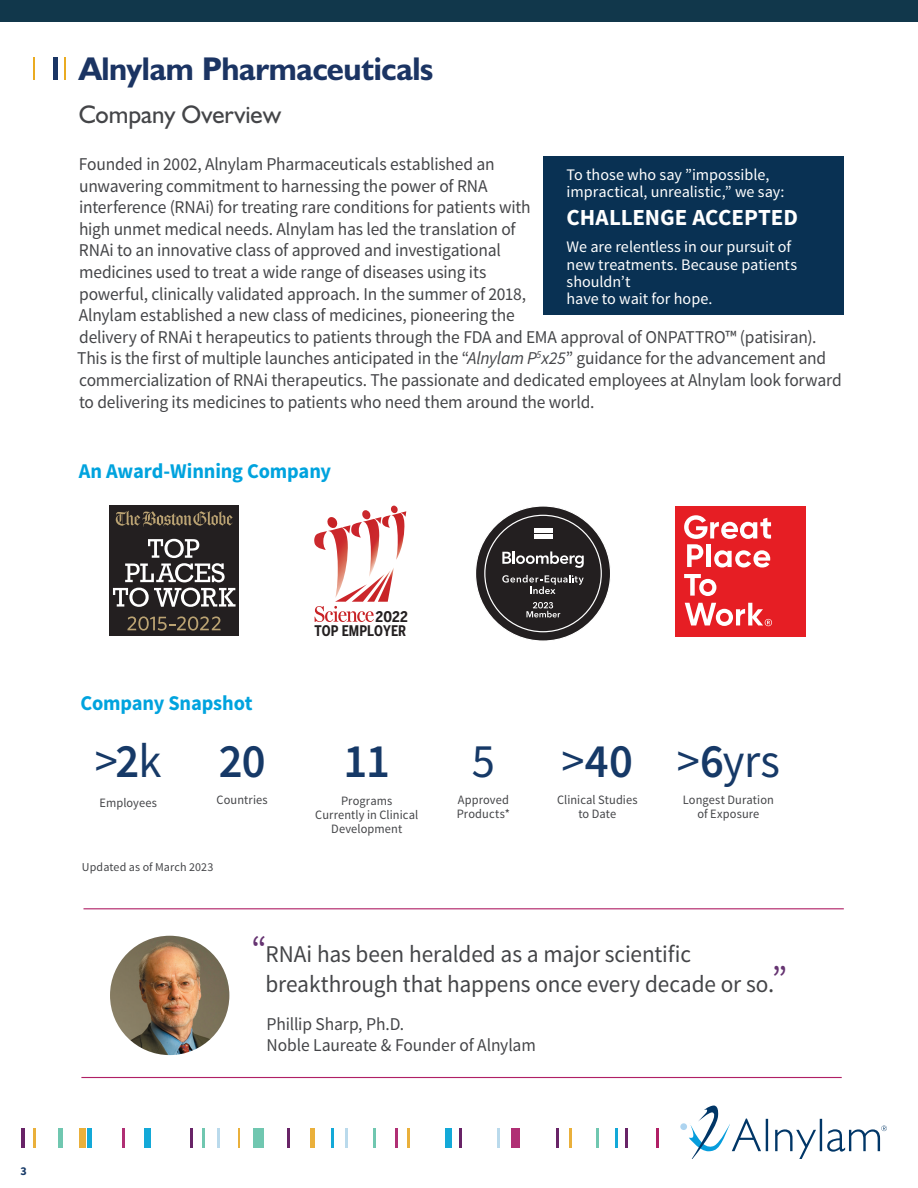
<style>
.page{position:relative;width:918px;height:1188px;background:#fff}
.page>*{position:absolute;margin:0;border:0;box-sizing:border-box;transform-origin:0 0}
.t1{font:48px "Source Sans Pro";color:#163967}
.t2{font:600 48px "Source Sans Pro";color:#163967}
.t3{font:700 33px "Humanist 521 BT";letter-spacing:-.01em;color:#1b3463}
.t4{font:25.5px "Humanist 521 BT";color:#444548}
.t5{font:24px/30px "Source Sans Pro";letter-spacing:-.005em;color:#444548}
.t6{font:700 22.95px "Source Sans Pro";color:#fff}
.t7{font:700 21px "Source Sans Pro";letter-spacing:-.01em;color:#00a3de}
.t8{font:18px/21.6px "Source Sans Pro";letter-spacing:-.01em;color:#444548}
.t9{font:16.05px/17.2px "Source Sans Pro";color:#fff}
.t10{font:700 condensed 14.55px "Benton Sans";letter-spacing:.005em;color:#231f20;scale:.93 1}
.t11{font:700 condensed 14.55px "Benton Sans";letter-spacing:.005em;color:#231f20}
.t12{font:12.75px/14.1px "Source Sans Pro";letter-spacing:.01em;color:#444548;text-align:center}
.t13{font:12px "Source Sans Pro";letter-spacing:.01em;color:#444548}
.t14{font:700 12px "Source Sans Pro";color:#163967}
.s1{font-style:italic}
.s2{font-weight:600}
.s3{font-weight:400}
.s4{font-size:37.5px;color:#663472}
.s5{font-size:25.5px}
</style>
<div class="page">
<div style="left:544px;top:157px;width:300px;height:158px;background:#093153"></div>
<img style="left:110px;top:936px;width:119px;height:119px;border-radius:60px">
<hr style="left:83px;top:908px;width:761px;height:1px;background:#b01f65">
<div style="left:110px;top:506px;width:129px;height:130px;background:#231f20"></div>
<svg style="left:125px;top:539px;width:100px;height:43px"></svg>
<svg style="left:113px;top:588px;width:123px;height:19px"></svg>
<svg style="left:116px;top:511px;width:117px;height:16px"></svg>
<svg style="left:127px;top:616px;width:94px;height:15px"></svg>
<hr style="left:81px;top:1077px;width:761px;height:1px;background:#b01f65">
<svg style="left:314px;top:506px;width:92px;height:116px"></svg>
<div style="left:675px;top:506px;width:130px;height:131px;background:#e61e24"></div>
<svg style="left:684px;top:515px;width:87px;height:53px"></svg>
<svg style="left:684px;top:574px;width:32px;height:22px"></svg>
<svg style="left:685px;top:603px;width:87px;height:23px"></svg>
<div style="left:476px;top:506px;width:135px;height:135px;background:#231f20;border-radius:50%"></div>
<hr style="left:534px;top:528px;width:18px;height:4px;background:#fff">
<hr style="left:534px;top:535px;width:18px;height:4px;background:#fff">
<svg style="left:502px;top:551px;width:82px;height:17px"></svg>
<svg style="left:502px;top:575px;width:82px;height:19px"></svg>
<svg style="left:526px;top:602px;width:34px;height:15px"></svg>
<svg style="left:689px;top:1105px;width:198px;height:54px"></svg>
<div style="left:680px;top:1123px;width:7px;height:7px;background:#add4f0;border-radius:50%"></div>
<hr style="left:21px;top:1128px;width:3px;height:20px;background:#682367">
<hr style="left:33px;top:1128px;width:2px;height:20px;background:#eab03b">
<div style="left:58px;top:1128px;width:5px;height:20px;background:#70c7b0"></div>
<div style="left:79px;top:1128px;width:7px;height:20px;background:#eab03b"></div>
<hr style="left:87px;top:1128px;width:4px;height:20px;background:#13a9d8">
<hr style="left:122px;top:1128px;width:2px;height:20px;background:#b02f74">
<div style="left:145px;top:1128px;width:6px;height:20px;background:#13a9d8"></div>
<hr style="left:190px;top:1128px;width:2px;height:20px;background:#682367">
<hr style="left:202px;top:1128px;width:2px;height:20px;background:#70c7b0">
<hr style="left:218px;top:1128px;width:2px;height:20px;background:#badaec">
<svg style="left:239px;top:1128px;width:1px;height:20px"></svg>
<div style="left:253px;top:1128px;width:11px;height:20px;background:#70c7b0"></div>
<hr style="left:287px;top:1128px;width:3px;height:20px;background:#682367">
<div style="left:310px;top:1128px;width:5px;height:20px;background:#eab03b"></div>
<hr style="left:332px;top:1128px;width:2px;height:20px;background:#13a9d8">
<hr style="left:345px;top:1128px;width:2px;height:20px;background:#badaec">
<hr style="left:374px;top:1128px;width:2px;height:20px;background:#70c7b0">
<hr style="left:396px;top:1128px;width:2px;height:20px;background:#b02f74">
<hr style="left:407px;top:1128px;width:2px;height:20px;background:#eab03b">
<div style="left:445px;top:1128px;width:6px;height:20px;background:#13a9d8"></div>
<hr style="left:459px;top:1128px;width:2px;height:20px;background:#682367">
<hr style="left:497px;top:1128px;width:2px;height:20px;background:#badaec">
<div style="left:511px;top:1128px;width:9px;height:20px;background:#b02f74"></div>
<hr style="left:556px;top:1128px;width:3px;height:20px;background:#682367">
<hr style="left:569px;top:1128px;width:2px;height:20px;background:#eab03b">
<hr style="left:596px;top:1128px;width:3px;height:20px;background:#70c7b0">
<hr style="left:615px;top:1128px;width:3px;height:20px;background:#13a9d8">
<hr style="left:626px;top:1128px;width:2px;height:20px;background:#682367">
<hr style="left:656px;top:1128px;width:2px;height:20px;background:#b01f65">
<div style="left:0;top:0;width:918px;height:22px;background:#11374b"></div>
<hr style="left:53px;top:57px;width:4px;height:22px;background:#1a3564">
<hr style="left:33px;top:57px;width:2px;height:22px;background:#eaab21">
<svg style="left:64px;top:57px;width:1px;height:22px"></svg>
<h2 class="t3" style="left:79px;top:48px;width:356px">Alnylam Pharmaceuticals</h2>
<h3 class="t4" style="left:79px;top:98px;width:204px">Company Overview</h3>
<p class="t8" style="left:77px;top:154px;width:766px">Founded in 2002, Alnylam Pharmaceuticals established an<br>unwavering commitment to harnessing the power of RNA<br>interference (RNAi) for treating rare conditions for patients with<br>high unmet medical needs. Alnylam has led the translation of<br>RNAi to an innovative class of approved and investigational<br>medicines used to treat a wide range of diseases using its<br>powerful, clinically validated approach. In the summer of 2018,<br>Alnylam established a new class of medicines, pioneering the<br>delivery of RNAi t herapeutics to patients through the FDA and EMA approval of ONPATTRO™ (patisiran).<br>This is the first of multiple launches anticipated in the “<span class="s1">Alnylam P</span><sup>5</sup><span class="s1">x25</span>” guidance for the advancement and commercialization of RNAi therapeutics. The passionate and dedicated employees at Alnylam look forward to delivering its medicines to patients who need them around the world.</p>
<p class="t9" style="left:567px;top:166px;width:219px">To those who say ”impossible, impractical, unrealistic,” we say:</p>
<p class="t6" style="left:567px;top:203px;width:233px">CHALLENGE ACCEPTED</p>
<p class="t9" style="left:567px;top:239px;width:232px">We are relentless in our pursuit of new treatments. Because patients shouldn’t<br>have to wait for hope.</p>
<p class="t7" style="left:79px;top:457px;width:254px">An Award-Winning Company</p>
<p class="t14" style="left:21px;top:1163px;width:8px">3</p>
<p class="t11" style="left:376px;top:608px;width:34px">2022</p>
<p class="t7" style="left:80px;top:690px;width:174px">Company Snapshot</p>
<h1 class="t1" style="left:95px;top:731px;width:68px">&gt;<span class="s2">2</span>k</h1>
<p class="t12" style="left:100px;top:795px;width:59px">Employees</p>
<h1 class="t2" style="left:219px;top:731px;width:49px">20</h1>
<p class="t12" style="left:217px;top:793px;width:53px">Countries</p>
<p class="t13" style="left:82px;top:860px;width:133px">Updated as of March 2023</p>
<p class="t10" style="left:315px;top:622px;width:100px">TOP EMPLOYER</p>
<h1 class="t2" style="left:343px;top:731px;width:48px">11</h1>
<p class="t12" style="left:315px;top:794px;width:104px">Programs<br>Currently in Clinical<br>Development</p>
<h1 class="t1" style="left:472px;top:731px;width:25px">5</h1>
<p class="t12" style="left:457px;top:793px;width:55px;text-align:left">Approved<br>Products*</p>
<h1 class="t2" style="left:562px;top:731px;width:73px"><span class="s3">&gt;</span>40</h1>
<p class="t12" style="left:557px;top:793px;width:82px">Clinical Studies to Date</p>
<h1 class="t1" style="left:677px;top:731px;width:105px">&gt;<span class="s2">6</span>yrs</h1>
<p class="t12" style="left:683px;top:793px;width:93px">Longest Duration of Exposure</p>
<h3 class="t5" style="left:265px;top:940px;width:523px;text-indent:-14px"><span class="s4">“</span>RNAi has been heralded as a major scientific breakthrough that happens once every decade or so<span class="s5">.</span><span class="s4">”</span></h3>
<p class="t8" style="left:267px;top:1014px;width:271px;line-height:21px">Phillip Sharp, Ph.D.<br>Noble Laureate &amp; Founder of Alnylam</p>
</div>
